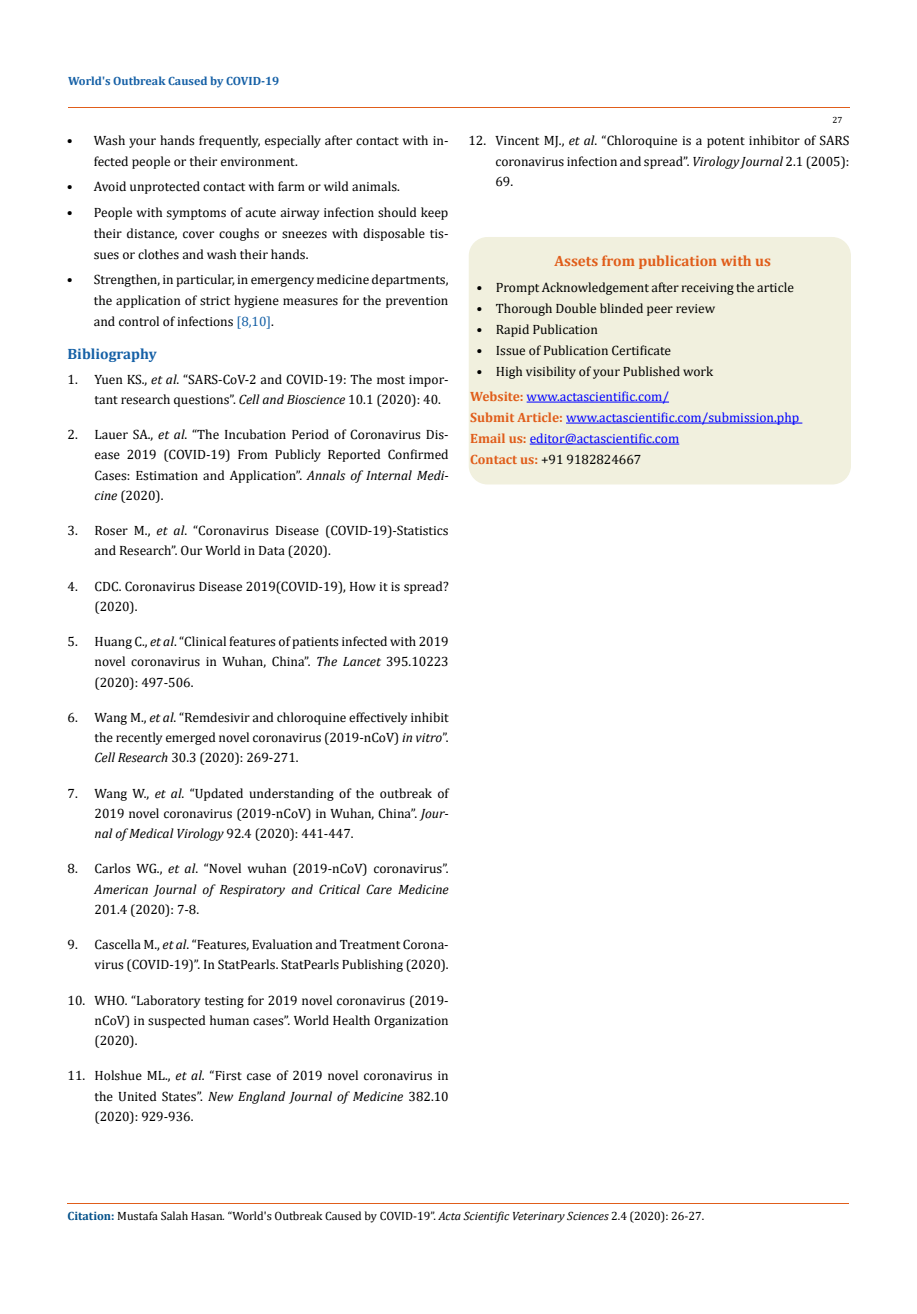
<style>
.page{position:relative;width:917px;height:1314px;background:#fff}
.page>*{position:absolute;margin:0;border:0;box-sizing:border-box;transform-origin:0 0}
.t1{font:700 15px "Cambria";color:#e05d1a}
.t2{font:700 15px "Cambria";color:#1560a6}
.t3{font:13.5px/20.2px "Cambria";color:#000;text-align:justify}
.t4{font:13.5px/21px "Cambria";color:#00f}
.t5{font:italic 13.5px/20.2px "Cambria";color:#000;text-align:right}
.t6{font:12px "Cambria";color:#000}
.t7{font:700 12px "Cambria";color:#1560a6}
.t8{font:9px "Cambria";color:#000}
.s1{color:#1560a6}
.s2{font-style:italic}
.s3{font-style:normal}
.s4{font-weight:700;color:#e05d1a}
.s5{color:#000}
.s6{font-weight:700;color:#035089}
</style>
<div class="page">
<div style="left:469px;top:238px;width:381px;height:246px;background:#f1f0de;border-radius:18px"></div>
<div style="left:468px;top:237px;width:382px;height:247px;border:2px solid #f1f0de;border-radius:18px"></div>
<hr style="left:526px;top:402px;width:143px;height:1px;background:#00f">
<hr style="left:566px;top:423px;width:236px;height:1px;background:#00f">
<hr style="left:529px;top:444px;width:150px;height:1px;background:#00f">
<hr style="left:68px;top:108px;width:781px;height:1px;background:#e05d1a">
<hr style="left:68px;top:1203px;width:781px;height:1px;background:#e05d1a">
<p class="t7" style="left:68px;top:72px;width:213px">World's Outbreak Caused by COVID-19</p>
<p class="t3" style="left:94px;top:129px;width:356px;line-height:21px;text-indent:-27px">• Wash your hands frequently, especially after contact with in&shy;fected people or their environment.</p>
<p class="t3" style="left:67px;top:176px;width:335px">• Avoid unprotected contact with farm or wild animals.</p>
<p class="t3" style="left:94px;top:201px;width:356px;line-height:21px;text-indent:-27px">• People with symptoms of acute airway infection should keep their distance, cover coughs or sneezes with disposable tis&shy;sues or clothes and wash their hands.</p>
<p class="t3" style="left:94px;top:269px;width:356px;line-height:21px;text-indent:-27px">• Strengthen, in particular, in emergency medicine departments, the application of strict hygiene measures for the prevention and control of infections <span class="s1">[8,10]</span>.</p>
<p class="t2" style="left:68px;top:343px;width:91px">Bibliography</p>
<p class="t3" style="left:95px;top:369px;width:355px;text-indent:-27px">1. Yuen KS., <span class="s2">et al</span>. “SARS-CoV-2 and COVID-19: The most impor&shy;tant research questions”. <span class="s2">Cell and Bioscience</span> 10.1 (2020): 40.</p>
<p class="t3" style="left:95px;top:424px;width:356px;text-indent:-27px">2. Lauer SA., <span class="s2">et al</span>. “The Incubation Period of Coronavirus Dis&shy;ease 2019 (COVID-19) From Publicly Reported Confirmed Cases: Estimation and Application”. <span class="s2">Annals of Internal Medi&shy;cine</span> (2020).</p>
<p class="t3" style="left:95px;top:520px;width:355px;text-indent:-27px">3. Roser M., <span class="s2">et al</span>. “Coronavirus Disease (COVID-19)-Statistics and Research”. Our World in Data (2020).</p>
<p class="t3" style="left:95px;top:576px;width:355px;text-indent:-27px">4. CDC. Coronavirus Disease 2019(COVID-19), How it is spread? (2020).</p>
<p class="t3" style="left:95px;top:631px;width:356px;text-indent:-27px">5. Huang C., <span class="s2">et al</span>. “Clinical features of patients infected with 2019 novel coronavirus in Wuhan, China”. <span class="s2">The Lancet</span> 395.10223 (2020): 497-506.</p>
<p class="t3" style="left:95px;top:707px;width:356px;text-indent:-27px">6. Wang M., <span class="s2">et al</span>. “Remdesivir and chloroquine effectively inhibit the recently emerged novel coronavirus (2019-nCoV) <span class="s2">in vitro</span>”.<br><span class="s2">Cell Research</span> 30.3 (2020): 269-271.</p>
<p class="t3" style="left:95px;top:783px;width:355px;text-indent:-27px">7. Wang W., <span class="s2">et al</span>. “Updated understanding of the outbreak of 2019 novel coronavirus (2019‐nCoV) in Wuhan, China”. <span class="s2">Jour&shy;nal of Medical Virology</span> 92.4 (2020): 441-447.</p>
<p class="t5" style="left:68px;top:858px;width:383px"><span class="s3">8. Carlos WG.,</span> et al<span class="s3">. “Novel wuhan (2019-nCoV) coronavirus”.<br></span>American Journal of Respiratory and Critical Care Medicine</p>
<p class="t3" style="left:95px;top:899px;width:106px">201.4 (2020): 7-8.</p>
<p class="t3" style="left:68px;top:934px;width:382px;text-align:right">9. Cascella M., <span class="s2">et al</span>. “Features, Evaluation and Treatment Corona&shy;virus (COVID-19)”. In StatPearls. StatPearls Publishing (2020).</p>
<p class="t3" style="left:94px;top:990px;width:356px;text-indent:-27px">10. WHO. “Laboratory testing for 2019 novel coronavirus (2019- nCoV) in suspected human cases”. World Health Organization (2020).</p>
<p class="t3" style="left:95px;top:1066px;width:356px;text-indent:-27px">11. Holshue ML., <span class="s2">et al</span>. “First case of 2019 novel coronavirus in the United States”. <span class="s2">New England Journal of Medicine</span> 382.10 (2020): 929-936.</p>
<p class="t8" style="left:832px;top:114px;width:11px">27</p>
<p class="t3" style="left:495px;top:131px;width:355px;text-indent:-27px">12. Vincent MJ., <span class="s2">et al</span>. “Chloroquine is a potent inhibitor of SARS coronavirus infection and spread”. <span class="s2">Virology Journal</span> 2.1 (2005):<br>69.</p>
<p class="t1" style="left:554px;top:250px;width:218px">Assets from publication with us</p>
<p class="t3" style="left:476px;top:277px;width:319px">• Prompt Acknowledgement after receiving the article</p>
<p class="t3" style="left:476px;top:298px;width:240px">• Thorough Double blinded peer review</p>
<p class="t3" style="left:476px;top:319px;width:123px">• Rapid Publication</p>
<p class="t3" style="left:476px;top:340px;width:196px">• Issue of Publication Certificate</p>
<p class="t3" style="left:476px;top:361px;width:238px">• High visibility of your Published work</p>
<p class="t4" style="left:470px;top:386px;width:330px"><span class="s4">Website:</span> www.actascientific.com/<br><span class="s4">Submit Article:</span> www.actascientific.com/submission.php <span class="s4">Email us:</span> editor@actascientific.com<br><span class="s4">Contact us:</span> <span class="s5">+91 9182824667</span></p>
<p class="t6" style="left:67px;top:1209px;width:638px"><span class="s6">Citation:</span> Mustafa Salah Hasan<span class="s2">.</span> “World's Outbreak Caused by COVID-19”. <span class="s2">Acta Scientific Veterinary Sciences</span> 2.4 (2020): 26-27.</p>
</div>
